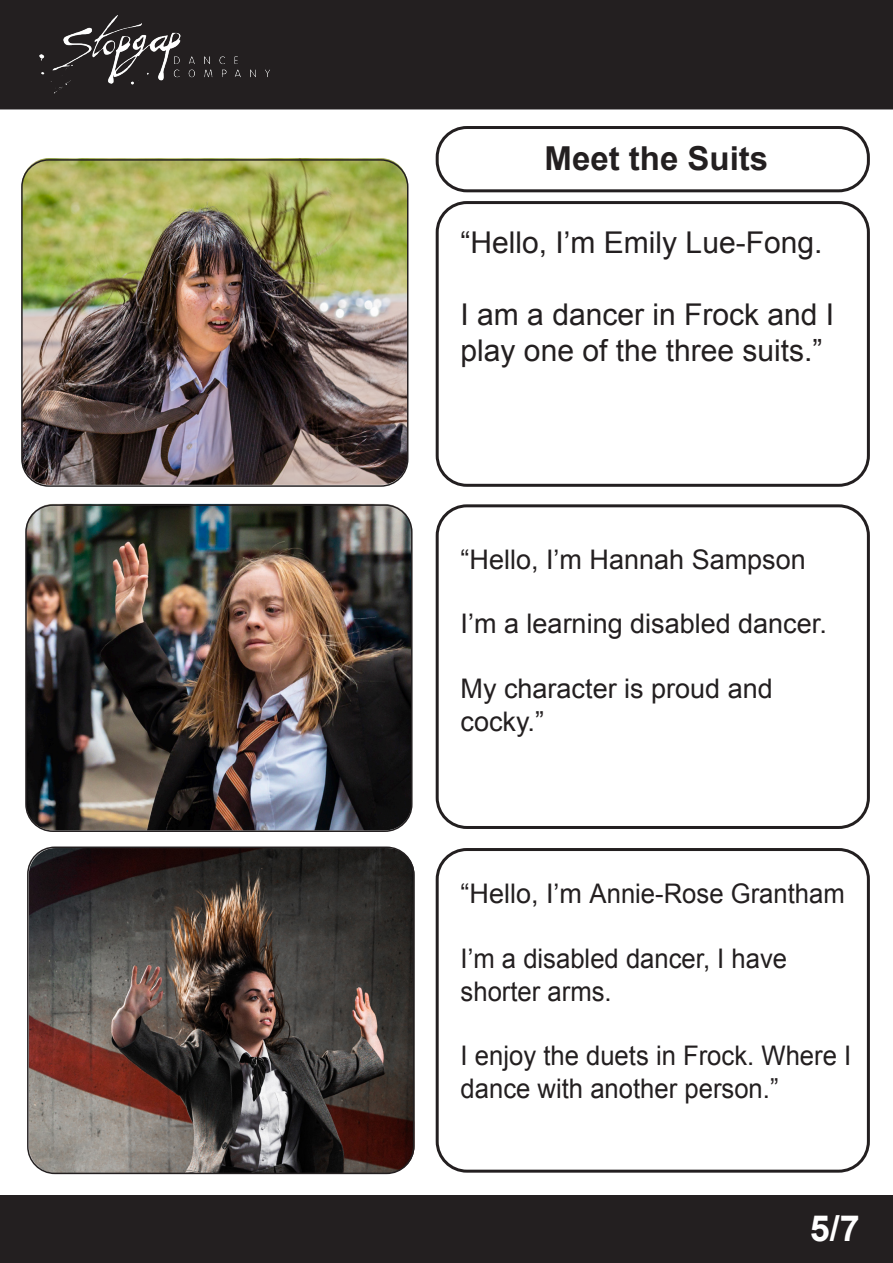
<style>
.page{position:relative;width:893px;height:1263px;background:#fff}
.page>*{position:absolute;margin:0;border:0;box-sizing:border-box;transform-origin:0 0}
.t1{font:700 36px "Arial";color:#fff}
.t2{font:700 33px "Arial";color:#231f20}
.t3{font:30px/36px "Arial";color:#231f20}
.t4{font:27px/32.4px "Arial";color:#231f20}
.t5{font:27px/32.4px "Arial";color:#231f20;scale:.95 1}
</style>
<div class="page">
<img style="left:24px;top:158px;width:384px;height:327px">
<div style="left:21px;top:159px;width:387px;height:328px;border:2px solid #231f20;border-radius:27px"></div>
<img style="left:29px;top:849px;width:386px;height:324px">
<img style="left:28px;top:504px;width:382px;height:326px">
<div style="left:436px;top:201px;width:434px;height:286px;border:3px solid #231f20;border-radius:30px"></div>
<div style="left:0;top:0;width:893px;height:109px;background:#231f20"></div>
<img style="left:37px;top:16px;width:234px;height:79px">
<div style="left:27px;top:846px;width:387px;height:328px;border:2px solid #231f20;border-radius:27px"></div>
<div style="left:436px;top:504px;width:434px;height:325px;border:3px solid #231f20;border-radius:30px"></div>
<div style="left:0;top:1195px;width:893px;height:68px;background:#231f20"></div>
<div style="left:25px;top:504px;width:388px;height:328px;border:2px solid #231f20;border-radius:27px"></div>
<div style="left:436px;top:126px;width:434px;height:66px;border:3px solid #231f20;border-radius:30px"></div>
<div style="left:436px;top:848px;width:434px;height:325px;border:3px solid #231f20;border-radius:30px"></div>
<p class="t2" style="left:545px;top:137px;width:225px">Meet the Suits</p>
<p class="t3" style="left:461px;top:225px;width:363px">“Hello, I’m Emily Lue-Fong.</p>
<p class="t3" style="left:461px;top:297px;width:375px">I am a dancer in Frock and I play one of the three suits.”</p>
<p class="t4" style="left:461px;top:543px;width:347px">“Hello, I’m Hannah Sampson</p>
<p class="t4" style="left:461px;top:608px;width:368px">I’m a learning disabled dancer.</p>
<p class="t4" style="left:461px;top:673px;width:314px">My character is proud and cocky.”</p>
<p class="t4" style="left:461px;top:878px;width:386px">“Hello, I’m Annie-Rose Grantham</p>
<p class="t5" style="left:461px;top:943px;width:345px">I’m a disabled dancer, I have shorter arms.</p>
<p class="t5" style="left:461px;top:1040px;width:413px">I enjoy the duets in Frock. Where I dance with another person.”</p>
<p class="t1" style="left:810px;top:1205px;width:52px">5/7</p>
</div>
